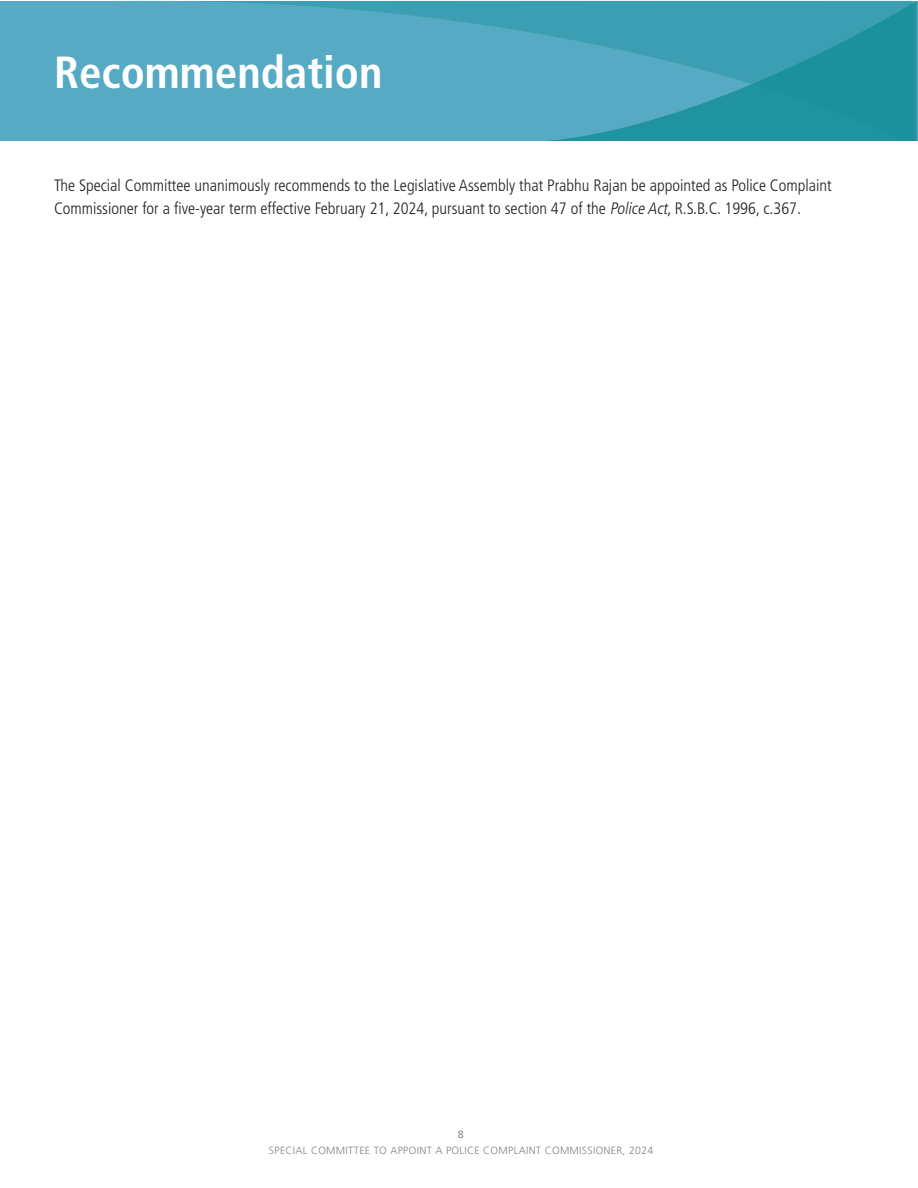
<style>
.page{position:relative;width:918px;height:1188px;background:#fff}
.page>*{position:absolute;margin:0;border:0;box-sizing:border-box;transform-origin:0 0}
.Head_A{font:700 condensed 45px "Frutiger LT Std";color:#fff}
.Text{font:300 condensed 16.5px/22.5px "Frutiger LT Std";color:#231f20}
.t1{font:300 10.5px "Frutiger LT Std";letter-spacing:.03em;color:#80838a}
.t2{font:300 10.5px "Frutiger LT Std";color:#656666}
.s1{font-style:italic}
</style>
<div class="page">
<div style="left:1px;top:1px;width:917px;height:139px;background:#56aac3"></div>
<svg style="left:199px;top:1px;width:714px;height:139px"></svg>
<p class="Head_A" style="left:54px;top:45px;width:330px">Recommendation</p>
<p class="Text" style="left:54px;top:175px;width:779px">The Special Committee unanimously recommends to the Legislative Assembly that Prabhu Rajan be appointed as Police Complaint<br>Commissioner for a five-year term effective February 21, 2024, pursuant to section 47 of the <span class="s1">Police Act</span>, R.S.B.C. 1996, c.367.</p>
<p class="t2" style="left:458px;top:1129px;width:7px">8</p>
<p class="t1" style="left:269px;top:1144px;width:386px">SPECIAL COMMITTEE TO APPOINT A POLICE COMPLAINT COMMISSIONER, 2024</p>
</div>
